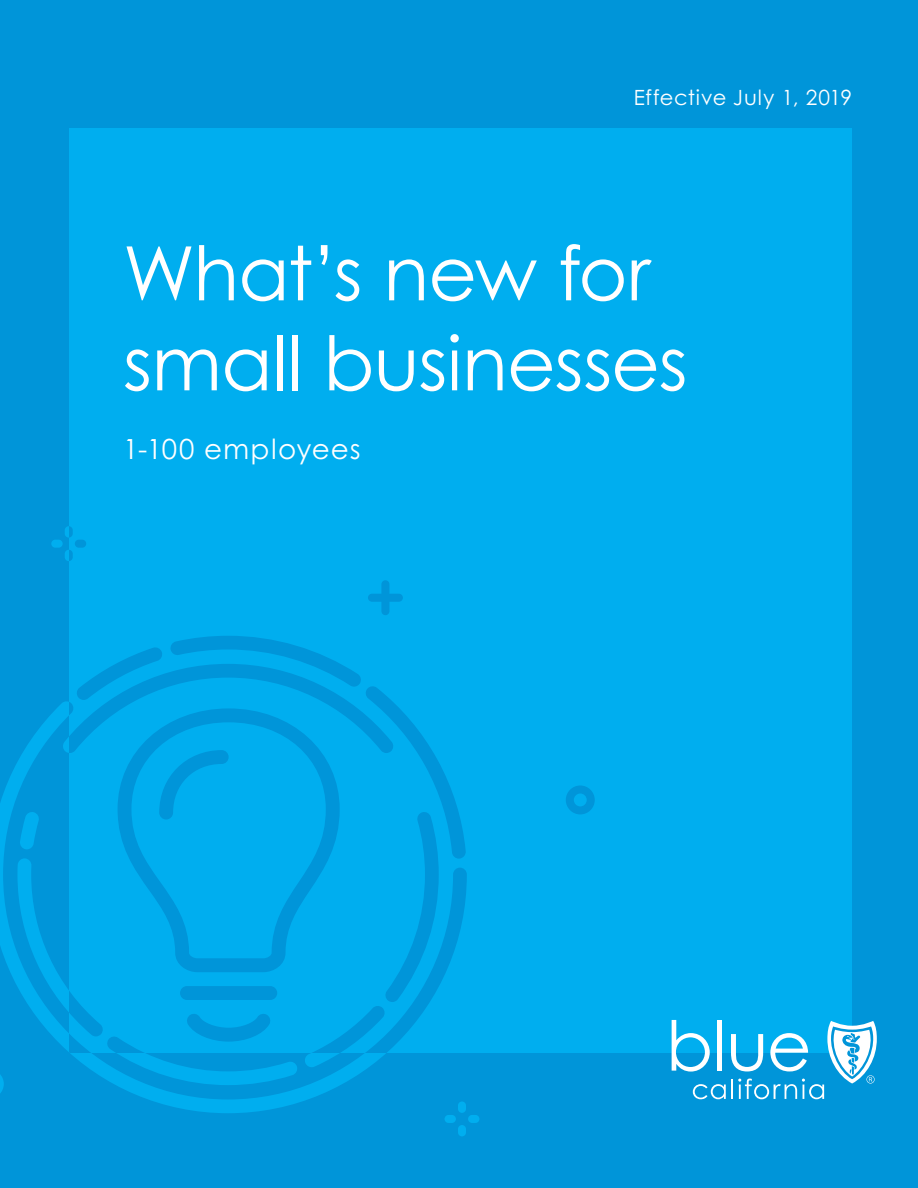
<style>
.page{position:relative;width:918px;height:1188px;background:#0095d9}
.page>*{position:absolute;margin:0;border:0;box-sizing:border-box;transform-origin:0 0}
.t1{font:75px/90px "Century Gothic";letter-spacing:-.01em;color:#fff}
.t2{font:27.75px "Century Gothic B";letter-spacing:.03em;color:#fff}
.t3{font:21px "Century Gothic B";letter-spacing:.035em;color:#fff}
</style>
<div class="page">
<div style="left:65px;top:550px;width:8px;height:11px;background:#00aeef;border-radius:4px"></div>
<div style="left:65px;top:526px;width:8px;height:12px;background:#00aeef;border-radius:4px"></div>
<div style="left:51px;top:540px;width:12px;height:8px;background:#00aeef;border-radius:4px"></div>
<div style="left:458px;top:1125px;width:8px;height:11px;background:#00aeef;border-radius:4px"></div>
<div style="left:445px;top:1115px;width:11px;height:8px;background:#00aeef;border-radius:4px"></div>
<div style="left:468px;top:1115px;width:11px;height:8px;background:#00aeef;border-radius:4px"></div>
<svg style="left:0;top:764px;width:466px;height:349px"></svg>
<div style="left:69px;top:128px;width:783px;height:925px;background:#00aeef"></div>
<svg style="left:368px;top:580px;width:35px;height:35px"></svg>
<svg style="left:566px;top:785px;width:29px;height:29px"></svg>
<svg style="left:69px;top:550px;width:4px;height:11px"></svg>
<svg style="left:69px;top:526px;width:4px;height:12px"></svg>
<div style="left:75px;top:540px;width:11px;height:8px;background:#0095d9;border-radius:4px"></div>
<svg style="left:17px;top:636px;width:449px;height:449px"></svg>
<svg style="left:672px;top:1020px;width:205px;height:79px"></svg>
<p class="t3" style="left:634px;top:85px;width:220px">Effective July 1, 2019</p>
<p class="t1" style="left:123px;top:227px;width:566px">What’s new for small businesses</p>
<p class="t2" style="left:123px;top:432px;width:239px">1-100 employees</p>
</div>
